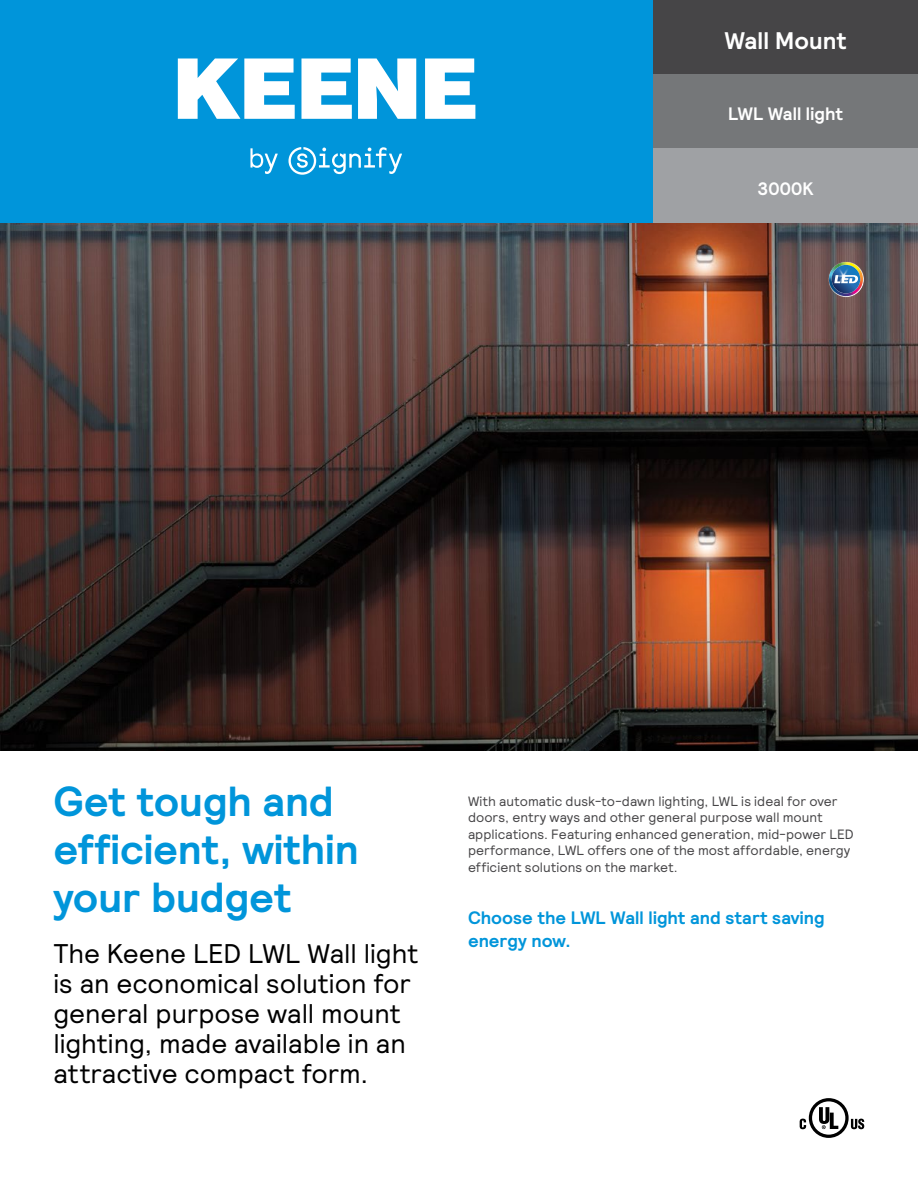
<style>
.page{position:relative;width:918px;height:1188px;background:#fff}
.page>*{position:absolute;margin:0;border:0;box-sizing:border-box;transform-origin:0 0}
.t1{font:700 42px/48px "Relative";color:#0095da}
.t2{font:27px/30px "Relative";color:#000}
.t3{font:700 24px "Relative";color:#fff}
.t4{font:700 18px/22.5px "Relative";letter-spacing:.005em;color:#0095da}
.t5{font:700 18px "Relative";letter-spacing:.005em;color:#fff}
.t6{font:13.5px/16.5px "Relative";letter-spacing:.005em;color:#464547}
</style>
<div class="page">
<img style="left:0;top:223px;width:918px;height:527px">
<div style="left:0;top:0;width:653px;height:223px;background:#0095da"></div>
<div style="left:653px;top:0;width:265px;height:74px;background:#464547"></div>
<div style="left:653px;top:74px;width:265px;height:74px;background:#757779"></div>
<div style="left:653px;top:148px;width:265px;height:75px;background:#9fa1a4"></div>
<svg style="left:828px;top:261px;width:36px;height:36px"></svg>
<svg style="left:829px;top:262px;width:33px;height:34px"></svg>
<div style="left:809px;top:1098px;width:40px;height:40px;border:3px solid #000;border-radius:50%"></div>
<svg style="left:819px;top:1107px;width:19px;height:22px"></svg>
<svg style="left:800px;top:1119px;width:6px;height:10px"></svg>
<svg style="left:851px;top:1119px;width:13px;height:10px"></svg>
<svg style="left:178px;top:58px;width:297px;height:61px"></svg>
<svg style="left:250px;top:147px;width:152px;height:28px"></svg>
<h3 class="t3" style="left:725px;top:25px;width:123px">Wall Mount</h3>
<h3 class="t5" style="left:728px;top:102px;width:116px">LWL Wall light</h3>
<h3 class="t5" style="left:758px;top:177px;width:58px">3000K</h3>
<h1 class="t1" style="left:53px;top:777px;width:307px">Get tough and efficient, within your budget</h1>
<h2 class="t2" style="left:53px;top:938px;width:367px">The Keene LED LWL Wall light is an economical solution for general purpose wall mount lighting, made available in an attractive compact form.</h2>
<p class="t6" style="left:468px;top:792px;width:387px">With automatic dusk-to-dawn lighting, LWL is ideal for over doors, entry ways and other general purpose wall mount applications. Featuring enhanced generation, mid-power LED performance, LWL offers one of the most affordable, energy efficient solutions on the market.</p>
<h3 class="t4" style="left:468px;top:906px;width:358px">Choose the LWL Wall light and start saving energy now.</h3>
</div>
